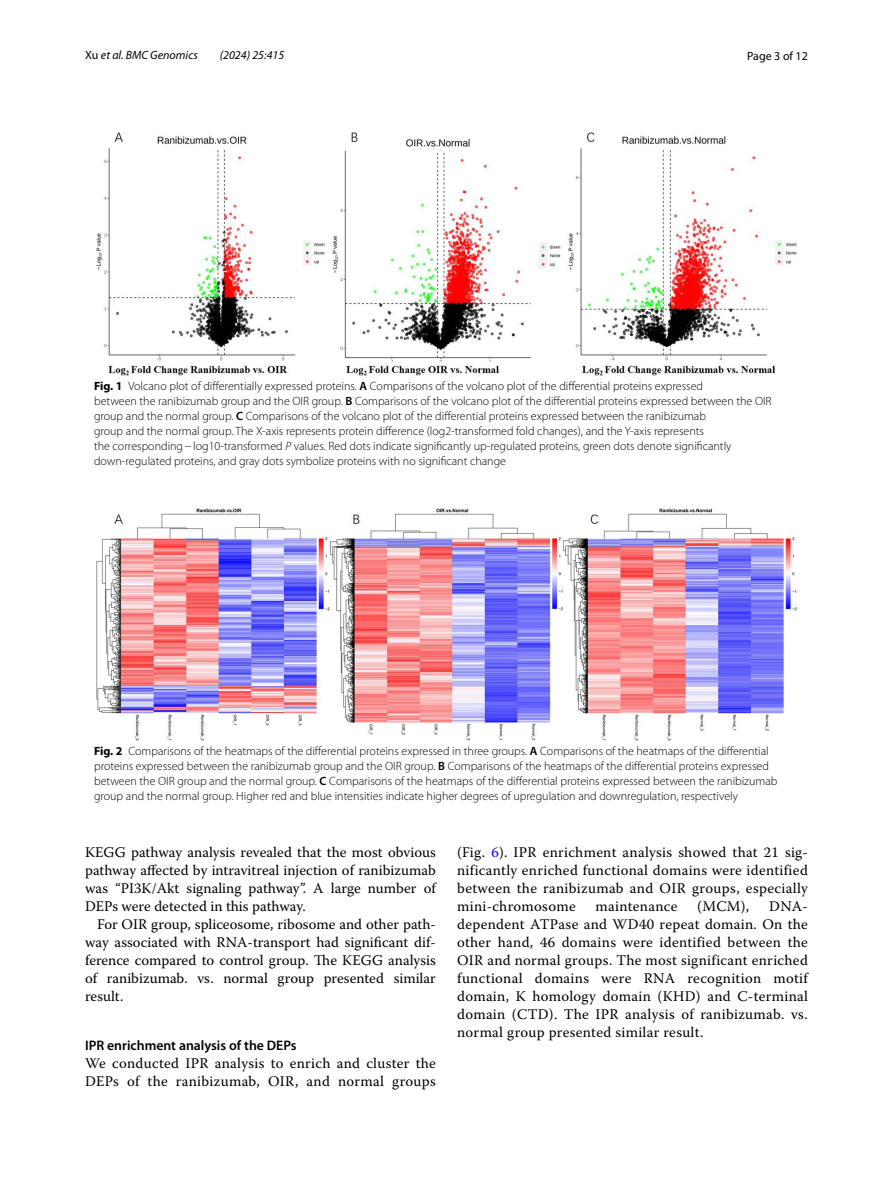
<style>
.page{position:relative;width:893px;height:1187px;background:#fff}
.page>*{position:absolute;margin:0;border:0;box-sizing:border-box;transform-origin:0 0}
.t1{font:14.7px/18px "Warnock Pro";letter-spacing:.02em;color:#000;text-align:justify}
.t2{font:600 13.8px "Myriad Pro";color:#000}
.t3{font:300 12px/15px "Myriad Pro";color:#000}
.t4{font:italic 12px "Myriad Pro";color:#000}
.t5{font:12px "Myriad Pro";color:#000}
.s1{font-style:normal}
.s2{font-weight:700}
.s3{font-weight:600}
.s4{font-style:italic}
.s5{color:#00f}
</style>
<div class="page">
<img style="left:96px;top:133px;width:701px;height:242px">
<img style="left:96px;top:508px;width:701px;height:232px">
<p class="t4" style="left:85px;top:48px;width:114px"><span class="s1">Xu</span> et al. BMC Genomics</p>
<p class="t4" style="left:220px;top:48px;width:66px">(2024) 25:415</p>
<p class="t5" style="left:747px;top:48px;width:62px">Page 3 of 12</p>
<p class="t3" style="left:94px;top:379px;width:679px"><span class="s2">Fig. 1</span> Volcano plot of differentially expressed proteins. <span class="s3">A</span> Comparisons of the volcano plot of the differential proteins expressed<br>between the ranibizumab group and the OIR group. <span class="s3">B</span> Comparisons of the volcano plot of the differential proteins expressed between the OIR group and the normal group. <span class="s3">C</span> Comparisons of the volcano plot of the differential proteins expressed between the ranibizumab<br>group and the normal group. The X-axis represents protein difference (log2-transformed fold changes), and the Y-axis represents<br>the corresponding−log10-transformed <span class="s4">P</span> values. Red dots indicate significantly up-regulated proteins, green dots denote significantly down-regulated proteins, and gray dots symbolize proteins with no significant change</p>
<p class="t3" style="left:94px;top:744px;width:685px"><span class="s2">Fig. 2</span> Comparisons of the heatmaps of the differential proteins expressed in three groups. <span class="s3">A</span> Comparisons of the heatmaps of the differential proteins expressed between the ranibizumab group and the OIR group. <span class="s3">B</span> Comparisons of the heatmaps of the differential proteins expressed between the OIR group and the normal group. <span class="s3">C</span> Comparisons of the heatmaps of the differential proteins expressed between the ranibizumab group and the normal group. Higher red and blue intensities indicate higher degrees of upregulation and downregulation, respectively</p>
<p class="t1" style="left:85px;top:842px;width:352px">KEGG pathway analysis revealed that the most obvious pathway affected by intravitreal injection of ranibizumab was “PI3K/Akt signaling pathway”. A large number of DEPs were detected in this pathway.</p>
<p class="t1" style="left:85px;top:914px;width:352px;text-indent:12px">For OIR group, spliceosome, ribosome and other path&shy;way associated with RNA-transport had significant dif&shy;ference compared to control group. The KEGG analysis of ranibizumab. vs. normal group presented similar result.</p>
<p class="t2" style="left:85px;top:1036px;width:213px">IPR enrichment analysis of the DEPs</p>
<p class="t1" style="left:85px;top:1053px;width:352px">We conducted IPR analysis to enrich and cluster the<br>DEPs of the ranibizumab, OIR, and normal groups</p>
<p class="t1" style="left:457px;top:842px;width:352px">(Fig. <span class="s5">6</span>). IPR enrichment analysis showed that 21 sig&shy;nificantly enriched functional domains were identified between the ranibizumab and OIR groups, especially mini-chromosome</p>
<p class="t1" style="left:596px;top:896px;width:83px">maintenance</p>
<p class="t1" style="left:697px;top:896px;width:54px">(MCM),</p>
<p class="t1" style="left:457px;top:896px;width:352px;text-indent:312px">DNA&shy;dependent ATPase and WD40 repeat domain. On the other hand, 46 domains were identified between the OIR and normal groups. The most significant enriched functional domains were RNA recognition motif domain, K homology domain (KHD) and C-terminal domain (CTD). The IPR analysis of ranibizumab. vs. normal group presented similar result.</p>
</div>
